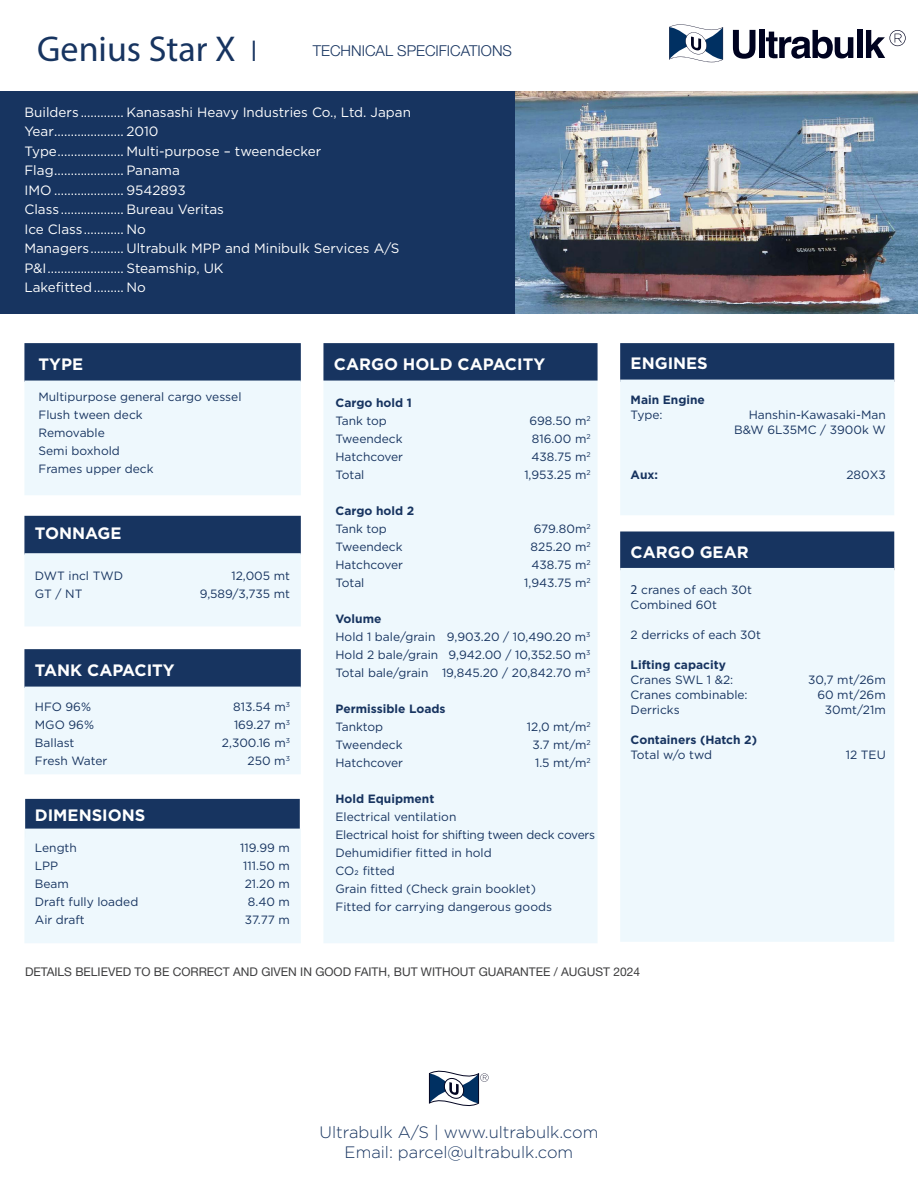
<style>
.page{position:relative;width:918px;height:1188px;background:#fff}
.page>*{position:absolute;margin:0;border:0;box-sizing:border-box;transform-origin:0 0}
.t1{font:36px "Myriad Pro";color:#173460}
.t2{font:700 16.5px "Gotham";color:#fff}
.t3{font:300 16.5px "Gotham";color:#173460}
.t4{font:300 15px "Helvetica Neue";color:#173460}
.t5{font:13.5px "Gotham";color:#fff}
.t6{font:12px/15px "Gotham";color:#173460}
.t7{font:700 12px "Gotham";color:#173460}
.t8{font:12px "Helvetica Neue";color:#3e3e3f}
.t9{font:12px "Gotham";letter-spacing:-.02em;color:#173460}
.s1{font-family:"Helvetica Neue";font-weight:300;font-size:28.5px}
.s2{font-family:"Myriad Pro";font-size:13.5px}
</style>
<div class="page">
<img style="left:514px;top:91px;width:404px;height:222px">
<div style="left:0;top:91px;width:514px;height:222px;background:#173460"></div>
<svg style="left:669px;top:24px;width:54px;height:39px"></svg>
<svg style="left:733px;top:30px;width:22px;height:29px"></svg>
<div style="left:759px;top:30px;width:5px;height:28px;background:#000320"></div>
<svg style="left:766px;top:30px;width:87px;height:29px"></svg>
<div style="left:857px;top:30px;width:5px;height:28px;background:#000320"></div>
<svg style="left:866px;top:30px;width:40px;height:28px"></svg>
<div style="left:620px;top:343px;width:274px;height:39px;background:#173460;border:2px solid #173460"></div>
<div style="left:620px;top:531px;width:274px;height:39px;background:#173460;border:2px solid #173460"></div>
<div style="left:620px;top:380px;width:274px;height:135px;background:#eef8fd"></div>
<div style="left:620px;top:568px;width:274px;height:374px;background:#eef8fd"></div>
<div style="left:323px;top:367px;width:275px;height:576px;background:#eef8fd"></div>
<div style="left:24px;top:343px;width:277px;height:39px;background:#173460;border:2px solid #173460"></div>
<div style="left:24px;top:381px;width:277px;height:114px;background:#eef8fd"></div>
<div style="left:24px;top:516px;width:277px;height:39px;background:#173460"></div>
<div style="left:24px;top:553px;width:277px;height:73px;background:#eef8fd;border:2px solid #eef8fd"></div>
<div style="left:24px;top:649px;width:277px;height:39px;background:#173460;border:2px solid #173460"></div>
<div style="left:24px;top:687px;width:277px;height:87px;background:#eef8fd"></div>
<div style="left:25px;top:799px;width:275px;height:39px;background:#173460"></div>
<div style="left:24px;top:829px;width:277px;height:114px;background:#eef8fd"></div>
<div style="left:323px;top:343px;width:275px;height:38px;background:#173460;border:2px solid #173460"></div>
<svg style="left:429px;top:1070px;width:60px;height:37px"></svg>
<p class="t1" style="left:37px;top:27px;width:222px">Genius Star X <span class="s1">Ι</span></p>
<p class="t4" style="left:313px;top:38px;width:201px">TECHNICAL SPECIFICATIONS</p>
<p class="t5" style="left:24px;top:104px;width:388px">Builders ............. Kanasashi Heavy Industries Co., Ltd. Japan</p>
<p class="t5" style="left:24px;top:123px;width:136px">Year..................... 2010</p>
<p class="t5" style="left:24px;top:143px;width:298px">Type.................... Multi-purpose – tweendecker</p>
<p class="t5" style="left:24px;top:162px;width:157px">Flag..................... Panama</p>
<p class="t5" style="left:24px;top:182px;width:163px">IMO ..................... 9542893</p>
<p class="t5" style="left:24px;top:201px;width:201px">Class ................... Bureau Veritas</p>
<p class="t5" style="left:24px;top:221px;width:123px">Ice Class............ No</p>
<p class="t5" style="left:24px;top:240px;width:377px">Managers.......... Ultrabulk MPP and Minibulk Services A/S</p>
<p class="t5" style="left:24px;top:260px;width:201px">P&amp;I....................... Steamship, UK</p>
<p class="t5" style="left:24px;top:279px;width:123px">Lakefitted......... No</p>
<p class="t2" style="left:39px;top:354px;width:46px">TYPE</p>
<p class="t6" style="left:39px;top:389px;width:205px">Multipurpose general cargo vessel</p>
<p class="t6" style="left:39px;top:407px;width:106px">Flush tween deck</p>
<p class="t6" style="left:39px;top:425px;width:68px">Removable</p>
<p class="t6" style="left:39px;top:443px;width:83px">Semi boxhold</p>
<p class="t6" style="left:39px;top:461px;width:117px">Frames upper deck</p>
<p class="t2" style="left:35px;top:522px;width:88px">TONNAGE</p>
<p class="t6" style="left:35px;top:568px;width:90px">DWT incl TWD</p>
<p class="t6" style="left:231px;top:568px;width:60px">12,005 mt</p>
<p class="t6" style="left:35px;top:586px;width:49px">GT / NT</p>
<p class="t6" style="left:200px;top:586px;width:92px">9,589/3,735 mt</p>
<p class="t2" style="left:35px;top:660px;width:141px">TANK CAPACITY</p>
<p class="t6" style="left:35px;top:699px;width:58px">HFO 96%</p>
<p class="t6" style="left:233px;top:699px;width:58px">813.54 m<sup>3</sup></p>
<p class="t6" style="left:35px;top:717px;width:61px">MGO 96%</p>
<p class="t6" style="left:234px;top:717px;width:58px">169.27 m<sup>3</sup></p>
<p class="t6" style="left:35px;top:735px;width:41px">Ballast</p>
<p class="t6" style="left:222px;top:735px;width:70px">2,300.16 m<sup>3</sup></p>
<p class="t6" style="left:35px;top:753px;width:74px">Fresh Water</p>
<p class="t6" style="left:248px;top:753px;width:44px">250 m<sup>3</sup></p>
<p class="t2" style="left:35px;top:804px;width:112px">DIMENSIONS</p>
<p class="t6" style="left:35px;top:840px;width:44px">Length</p>
<p class="t6" style="left:240px;top:840px;width:51px">119.99 m</p>
<p class="t6" style="left:35px;top:858px;width:25px">LPP</p>
<p class="t6" style="left:243px;top:858px;width:48px">111.50 m</p>
<p class="t6" style="left:35px;top:876px;width:36px">Beam</p>
<p class="t6" style="left:245px;top:876px;width:47px">21.20 m</p>
<p class="t6" style="left:35px;top:894px;width:105px">Draft fully loaded</p>
<p class="t6" style="left:248px;top:894px;width:44px">8.40 m</p>
<p class="t6" style="left:35px;top:912px;width:51px">Air draft</p>
<p class="t6" style="left:245px;top:912px;width:47px">37.77 m</p>
<p class="t2" style="left:334px;top:354px;width:213px">CARGO HOLD CAPACITY</p>
<p class="t7" style="left:335px;top:395px;width:78px">Cargo hold 1</p>
<p class="t6" style="left:335px;top:413px;width:53px">Tank top</p>
<p class="t6" style="left:530px;top:413px;width:63px">698.50 m<sup>2</sup></p>
<p class="t6" style="left:335px;top:431px;width:69px">Tweendeck</p>
<p class="t6" style="left:532px;top:431px;width:60px">816.00 m<sup>2</sup></p>
<p class="t6" style="left:335px;top:449px;width:69px">Hatchcover</p>
<p class="t6" style="left:532px;top:449px;width:61px">438.75 m<sup>2</sup></p>
<p class="t6" style="left:335px;top:467px;width:30px">Total</p>
<p class="t6" style="left:524px;top:467px;width:68px">1,953.25 m<sup>2</sup></p>
<p class="t7" style="left:335px;top:503px;width:80px">Cargo hold 2</p>
<p class="t6" style="left:335px;top:521px;width:53px">Tank top</p>
<p class="t6" style="left:534px;top:521px;width:58px">679.80m<sup>2</sup></p>
<p class="t6" style="left:335px;top:539px;width:69px">Tweendeck</p>
<p class="t6" style="left:531px;top:539px;width:61px">825.20 m<sup>2</sup></p>
<p class="t6" style="left:335px;top:557px;width:69px">Hatchcover</p>
<p class="t6" style="left:532px;top:557px;width:61px">438.75 m<sup>2</sup></p>
<p class="t6" style="left:335px;top:575px;width:30px">Total</p>
<p class="t6" style="left:524px;top:575px;width:68px">1,943.75 m<sup>2</sup></p>
<p class="t7" style="left:335px;top:611px;width:47px">Volume</p>
<p class="t6" style="left:335px;top:629px;width:257px">Hold 1 bale/grain 9,903.20 / 10,490.20 m<sup>3</sup></p>
<p class="t6" style="left:335px;top:647px;width:257px">Hold 2 bale/grain 9,942.00 / 10,352.50 m<sup>3</sup></p>
<p class="t6" style="left:335px;top:665px;width:257px">Total bale/grain 19,845.20 / 20,842.70 m<sup>3</sup></p>
<p class="t7" style="left:335px;top:701px;width:112px">Permissible Loads</p>
<p class="t6" style="left:335px;top:719px;width:49px">Tanktop</p>
<p class="t6" style="left:527px;top:719px;width:65px">12,0 mt/m<sup>2</sup></p>
<p class="t6" style="left:335px;top:737px;width:69px">Tweendeck</p>
<p class="t6" style="left:532px;top:737px;width:60px">3.7 mt/m<sup>2</sup></p>
<p class="t6" style="left:335px;top:755px;width:69px">Hatchcover</p>
<p class="t6" style="left:535px;top:755px;width:57px">1.5 mt/m<sup>2</sup></p>
<p class="t7" style="left:335px;top:791px;width:100px">Hold Equipment</p>
<p class="t6" style="left:335px;top:809px;width:122px">Electrical ventilation</p>
<p class="t9" style="left:335px;top:827px;width:261px">Electrical hoist for shifting tween deck covers</p>
<p class="t6" style="left:335px;top:845px;width:158px">Dehumidifier fitted in hold</p>
<p class="t6" style="left:335px;top:863px;width:61px">CO2 fitted</p>
<p class="t6" style="left:335px;top:881px;width:202px">Grain fitted (Check grain booklet)</p>
<p class="t6" style="left:335px;top:899px;width:218px">Fitted for carrying dangerous goods</p>
<p class="t2" style="left:631px;top:353px;width:79px">ENGINES</p>
<p class="t7" style="left:631px;top:392px;width:76px">Main Engine</p>
<p class="t6" style="left:631px;top:407px;width:33px">Type:</p>
<p class="t6" style="left:749px;top:407px;width:139px">Hanshin-Kawasaki-Man</p>
<p class="t6" style="left:734px;top:422px;width:153px">B&amp;W 6L35MC / 3900k W</p>
<p class="t7" style="left:631px;top:467px;width:29px">Aux:</p>
<p class="t6" style="left:846px;top:467px;width:41px">280X3</p>
<p class="t2" style="left:631px;top:541px;width:120px">CARGO GEAR</p>
<p class="t6" style="left:631px;top:582px;width:123px"><span class="s2">2</span> cranes of each 30t<br>Combined 60t</p>
<p class="t6" style="left:631px;top:627px;width:132px">2 derricks of each 30t</p>
<p class="t7" style="left:631px;top:657px;width:97px">Lifting capacity</p>
<p class="t6" style="left:631px;top:672px;width:104px">Cranes SWL 1 &amp;2:</p>
<p class="t6" style="left:808px;top:672px;width:79px">30,7 mt/26m</p>
<p class="t6" style="left:631px;top:687px;width:119px">Cranes combinable:</p>
<p class="t6" style="left:817px;top:687px;width:70px">60 mt/26m</p>
<p class="t6" style="left:631px;top:702px;width:51px">Derricks</p>
<p class="t6" style="left:825px;top:702px;width:62px">30mt/21m</p>
<p class="t7" style="left:631px;top:732px;width:128px">Containers (Hatch 2)</p>
<p class="t6" style="left:631px;top:747px;width:83px">Total w/o twd</p>
<p class="t6" style="left:846px;top:747px;width:42px">12 TEU</p>
<p class="t8" style="left:25px;top:963px;width:616px">DETAILS BELIEVED TO BE CORRECT AND GIVEN IN GOOD FAITH, BUT WITHOUT GUARANTEE / AUGUST 2024</p>
<p class="t3" style="left:320px;top:1122px;width:280px">Ultrabulk A/S | www.ultrabulk.com</p>
<p class="t3" style="left:345px;top:1141px;width:230px">Email: parcel@ultrabulk.com</p>
</div>
